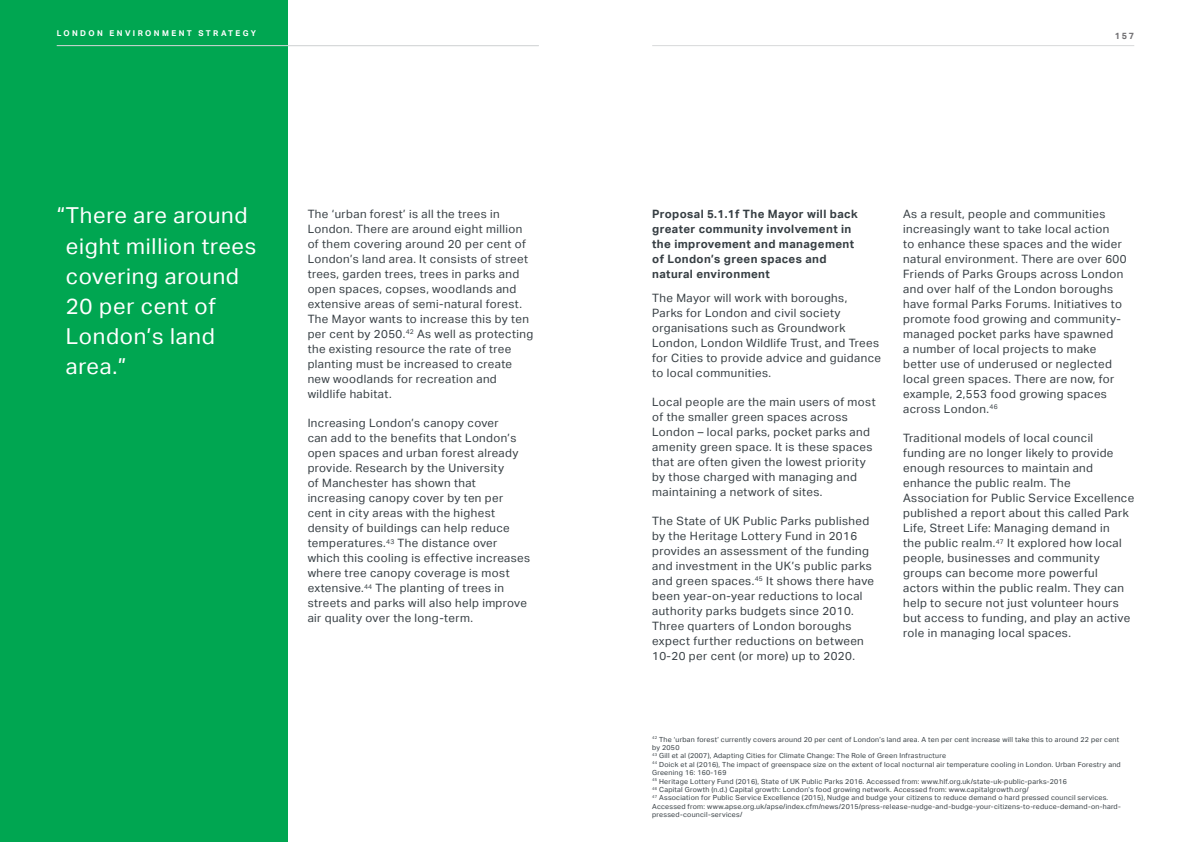
<style>
.page{position:relative;width:1191px;height:842px;background:#fff}
.page>*{position:absolute;margin:0;border:0;box-sizing:border-box;transform-origin:0 0}
.t1{font:22px/30px "Aktiv Grotesk";letter-spacing:.035em;color:#fff}
.t2{font:11.5px/15px "Aktiv Grotesk";letter-spacing:.035em;color:#363e43}
.t3{font:700 11.5px/15px "Aktiv Grotesk";letter-spacing:.035em;color:#363e43}
.t4{font:700 9px "Aktiv Grotesk";color:#717073}
.t5{font:700 8px "Aktiv Grotesk";letter-spacing:.3em;color:#fff}
.t6{font:7px/8.4px "Aktiv Grotesk";letter-spacing:.035em;color:#363e43}
</style>
<div class="page">
<hr style="left:652px;top:45px;width:482px;height:1px;background:#d7d9da">
<div style="left:0;top:0;width:288px;height:842px;background:#00a651"></div>
<hr style="left:57px;top:45px;width:482px;height:1px;background:#d7d9da">
<p class="t5" style="left:57px;top:28px;width:201px">LONDON ENVIRONMENT STRATEGY</p>
<h1 class="t1" style="left:66px;top:201px;width:192px;text-indent:-9px">“There are around eight million trees covering around<br>20 per cent of<br>London’s land area.”</h1>
<p class="t2" style="left:308px;top:207px;width:227px">The ‘urban forest’ is all the trees in London. There are around eight million of them covering around 20 per cent of London’s land area. It consists of street trees, garden trees, trees in parks and open spaces, copses, woodlands and extensive areas of semi-natural forest.<br>The Mayor wants to increase this by ten per cent by 2050.<sup>42</sup> As well as protecting the existing resource the rate of tree planting must be increased to create new woodlands for recreation and wildlife habitat.</p>
<p class="t2" style="left:308px;top:416px;width:224px">Increasing London’s canopy cover<br>can add to the benefits that London’s open spaces and urban forest already provide. Research by the University<br>of Manchester has shown that increasing canopy cover by ten per cent in city areas with the highest density of buildings can help reduce temperatures.<sup>43</sup> The distance over which this cooling is effective increases where tree canopy coverage is most extensive.<sup>44</sup> The planting of trees in streets and parks will also help improve air quality over the long-term.</p>
<p class="t4" style="left:1114px;top:30px;width:21px">157</p>
<p class="t3" style="left:652px;top:207px;width:207px">Proposal 5.1.1f The Mayor will back greater community involvement in the improvement and management of London’s green spaces and natural environment</p>
<p class="t2" style="left:652px;top:290px;width:230px">The Mayor will work with boroughs,<br>Parks for London and civil society organisations such as Groundwork London, London Wildlife Trust, and Trees for Cities to provide advice and guidance to local communities.</p>
<p class="t2" style="left:652px;top:394px;width:225px">Local people are the main users of most of the smaller green spaces across London – local parks, pocket parks and amenity green space. It is these spaces that are often given the lowest priority by those charged with managing and maintaining a network of sites.</p>
<p class="t2" style="left:652px;top:514px;width:223px">The State of UK Public Parks published by the Heritage Lottery Fund in 2016 provides an assessment of the funding and investment in the UK’s public parks and green spaces.<sup>45</sup> It shows there have been year-on-year reductions to local authority parks budgets since 2010.<br>Three quarters of London boroughs expect further reductions on between 10-20 per cent (or more) up to 2020.</p>
<p class="t2" style="left:903px;top:207px;width:225px">As a result, people and communities increasingly want to take local action<br>to enhance these spaces and the wider natural environment. There are over 600<br>Friends of Parks Groups across London and over half of the London boroughs have formal Parks Forums. Initiatives to promote food growing and community&shy;managed pocket parks have spawned<br>a number of local projects to make better use of underused or neglected local green spaces. There are now, for example, 2,553 food growing spaces across London.<sup>46</sup></p>
<p class="t2" style="left:903px;top:431px;width:233px">Traditional models of local council funding are no longer likely to provide enough resources to maintain and enhance the public realm. The Association for Public Service Excellence published a report about this called Park Life, Street Life: Managing demand in<br>the public realm.<sup>47</sup> It explored how local people, businesses and community groups can become more powerful actors within the public realm. They can help to secure not just volunteer hours but access to funding, and play an active role in managing local spaces.</p>
<p class="t6" style="left:652px;top:735px;width:470px"><sup>42</sup> The ‘urban forest’ currently covers around 20 per cent of London’s land area. A ten per cent increase will take this to around 22 per cent by 2050<br><sup>43</sup> Gill et al (2007), Adapting Cities for Climate Change: The Role of Green Infrastructure<br><sup>44</sup> Doick et al (2016), The impact of greenspace size on the extent of local nocturnal air temperature cooling in London. Urban Forestry and Greening 16: 160-169<br><sup>45</sup> Heritage Lottery Fund (2016), State of UK Public Parks 2016. Accessed from: www.hlf.org.uk/state-uk-public-parks-2016<br><sup>46</sup> Capital Growth (n.d.) Capital growth: London’s food growing network. Accessed from: www.capitalgrowth.org/<br><sup>47</sup> Association for Public Service Excellence (2015), Nudge and budge your citizens to reduce demand o hard pressed council services.<br>Accessed from: www.apse.org.uk/apse/index.cfm/news/2015/press-release-nudge-and-budge-your-citizens-to-reduce-demand-on-hard&shy;pressed-council-services/</p>
</div>
